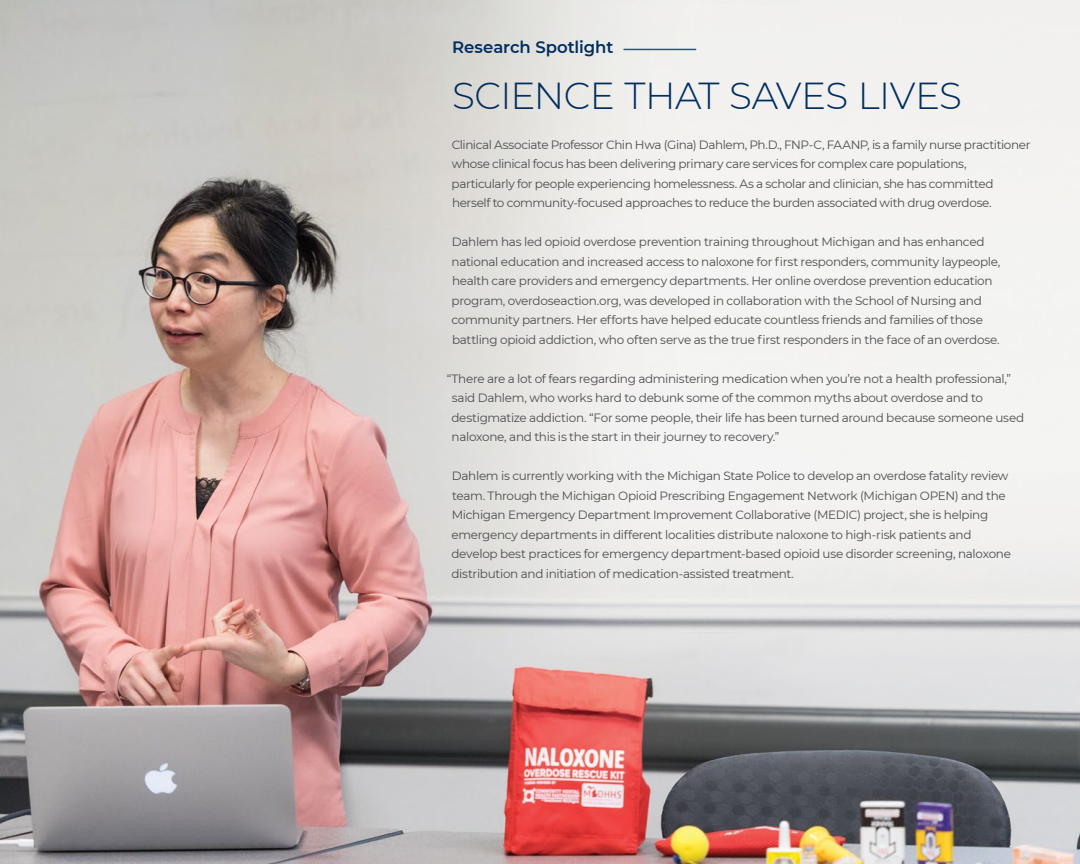
<style>
.page{position:relative;width:1080px;height:864px;background:#fff}
.page>*{position:absolute;margin:0;border:0;box-sizing:border-box;transform-origin:0 0}
.t1{font:300 37.5px "Montserrat";letter-spacing:-.015em;color:#002e5e}
.t2{font:600 16.5px "Montserrat";letter-spacing:-.005em;color:#002e5e}
.t3{font:12px/19.5px "Montserrat";letter-spacing:-.025em;color:#4d4d4f}
</style>
<div class="page">
<img style="left:0;top:0;width:1080px;height:864px">
<hr style="left:624px;top:49px;width:72px;height:1px;background:#002e5e">
<h2 class="t2" style="left:452px;top:36px;width:163px">Research Spotlight</h2>
<h1 class="t1" style="left:452px;top:70px;width:511px">SCIENCE THAT SAVES LIVES</h1>
<p class="t3" style="left:452px;top:135px;width:580px">Clinical Associate Professor Chin Hwa (Gina) Dahlem, Ph.D., FNP-C, FAANP, is a family nurse practitioner whose clinical focus has been delivering primary care services for complex care populations, particularly for people experiencing homelessness. As a scholar and clinician, she has committed herself to community-focused approaches to reduce the burden associated with drug overdose.</p>
<p class="t3" style="left:451px;top:232px;width:551px">Dahlem has led opioid overdose prevention training throughout Michigan and has enhanced national education and increased access to naloxone for first responders, community laypeople, health care providers and emergency departments. Her online overdose prevention education program, overdoseaction.org, was developed in collaboration with the School of Nursing and community partners. Her efforts have helped educate countless friends and families of those battling opioid addiction, who often serve as the true first responders in the face of an overdose.</p>
<p class="t3" style="left:451px;top:369px;width:574px;text-indent:-5px">“There are a lot of fears regarding administering medication when you’re not a health professional,” said Dahlem, who works hard to debunk some of the common myths about overdose and to destigmatize addiction. “For some people, their life has been turned around because someone used naloxone, and this is the start in their journey to recovery.”</p>
<p class="t3" style="left:451px;top:466px;width:561px">Dahlem is currently working with the Michigan State Police to develop an overdose fatality review team. Through the Michigan Opioid Prescribing Engagement Network (Michigan OPEN) and the Michigan Emergency Department Improvement Collaborative (MEDIC) project, she is helping emergency departments in different localities distribute naloxone to high-risk patients and develop best practices for emergency department-based opioid use disorder screening, naloxone distribution and initiation of medication-assisted treatment.</p>
</div>
